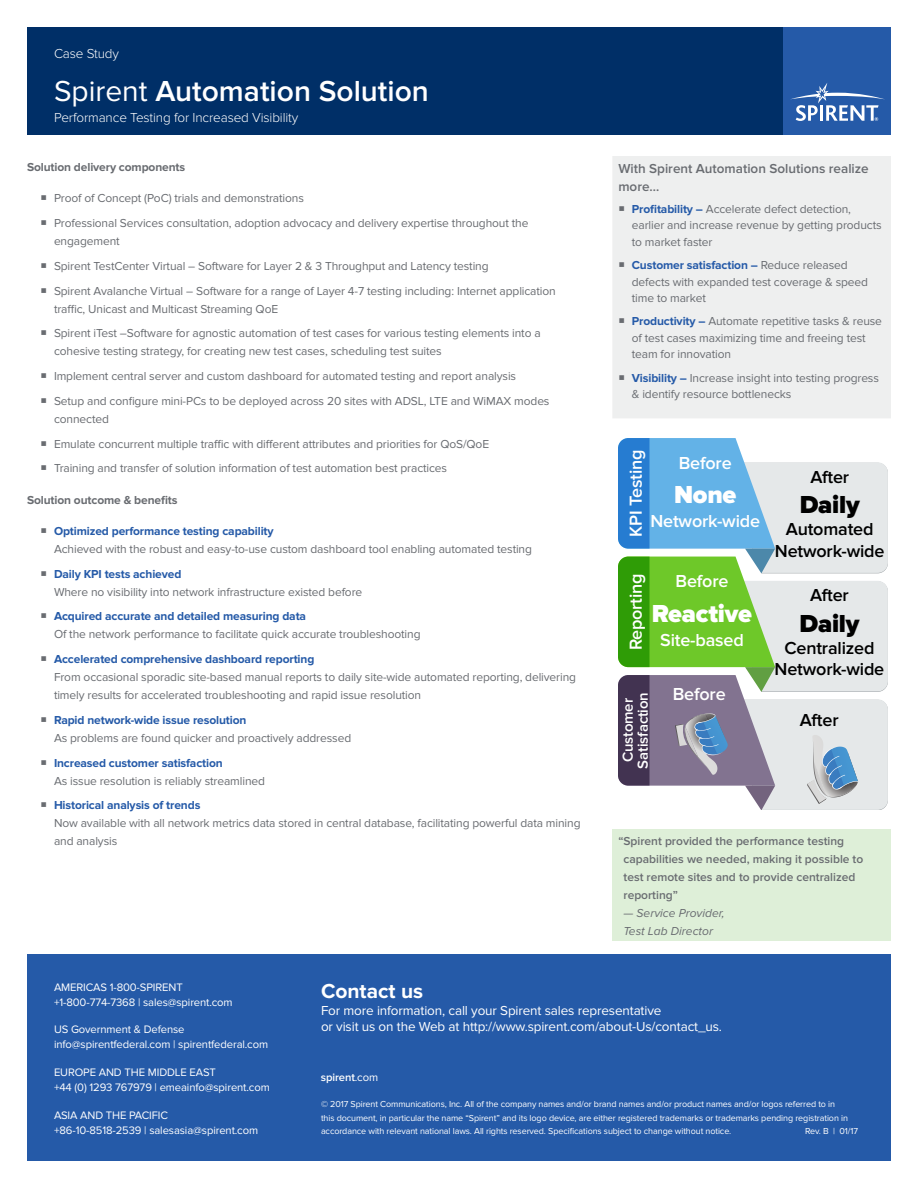
<style>
.page{position:relative;width:918px;height:1188px;background:#fff}
.page>*{position:absolute;margin:0;border:0;box-sizing:border-box;transform-origin:0 0}
.t1{font:600 30px "Proxima Nova";color:#fff}
.t2{font:900 25.5px "Proxima Nova";letter-spacing:-.01em;color:#fff}
.t3{font:900 25.5px "Proxima Nova";letter-spacing:-.01em;color:#000}
.t4{font:700 21px "Proxima Nova";color:#fff}
.t5{font:600 18px/21.6px "Proxima Nova";letter-spacing:-.01em;color:#000;text-align:center}
.t6{font:600 18px "Proxima Nova";letter-spacing:-.01em;color:#fff}
.t7{font:600 15px/15px "Proxima Nova";letter-spacing:-.01em;color:#fff;text-align:center}
.t8{font:13.5px/16.5px "Proxima Nova";letter-spacing:-.01em;color:#fff}
.t9{font:300 13.5px "Proxima Nova";letter-spacing:-.01em;color:#fff}
.t10{font:600 13.5px/18px "Proxima Nova";color:#696c71}
.t11{font:12px/24.8px "Proxima Nova";letter-spacing:-.01em;color:#696c71}
.t12{font:700 12px "Proxima Nova";letter-spacing:-.01em;color:#255aa8}
.t13{font:600 12px/18px "Proxima Nova";color:#696c71}
.t14{font:700 12px "Proxima Nova";letter-spacing:-.01em;color:#696c71}
.t15{font:italic 12px/18px "Proxima Nova";color:#696c71}
.t16{font:11.25px/15px "Proxima Nova";letter-spacing:-.01em;color:#fff}
.t17{font:600 11.25px "Proxima Nova";letter-spacing:-.01em;color:#fff}
.t18{font:9px/13.5px "Proxima Nova";letter-spacing:-.01em;color:#fff}
.s1{font-weight:400}
.s2{font-weight:700;color:#255aa8}
</style>
<div class="page">
<div style="left:27px;top:955px;width:864px;height:206px;background:#255aa8"></div>
<div style="left:27px;top:27px;width:864px;height:108px;background:#002f67"></div>
<div style="left:783px;top:27px;width:108px;height:108px;background:#255aa8"></div>
<svg style="left:790px;top:83px;width:95px;height:38px"></svg>
<div style="left:612px;top:156px;width:279px;height:262px;background:#eeefef"></div>
<div style="left:612px;top:830px;width:279px;height:111px;background:#deefd8"></div>
<svg style="left:618px;top:438px;width:270px;height:372px;background:#a8c3ba"></svg>
<svg style="left:619px;top:206px;width:5px;height:5px"></svg>
<svg style="left:619px;top:262px;width:5px;height:5px"></svg>
<svg style="left:619px;top:319px;width:5px;height:4px"></svg>
<svg style="left:619px;top:375px;width:5px;height:5px"></svg>
<p class="t9" style="left:54px;top:46px;width:67px">Case Study</p>
<h1 class="t1" style="left:54px;top:73px;width:376px"><span class="s1">Spirent</span> Automation Solution</h1>
<p class="t9" style="left:54px;top:109px;width:246px">Performance Testing for Increased Visibility</p>
<p class="t14" style="left:27px;top:161px;width:160px">Solution delivery components</p>
<p class="t11" style="left:54px;top:186px;width:476px">Proof of Concept (PoC) trials and demonstrations<br>Professional Services consultation, adoption advocacy and delivery expertise throughout the</p>
<p class="t11" style="left:54px;top:229px;width:503px">engagement<br>Spirent TestCenter Virtual – Software for Layer 2 &amp; 3 Throughput and Latency testing<br>Spirent Avalanche Virtual – Software for a range of Layer 4-7 testing including: Internet application</p>
<p class="t11" style="left:54px;top:297px;width:488px">traffic, Unicast and Multicast Streaming QoE<br>Spirent iTest –Software for agnostic automation of test cases for various testing elements into a</p>
<p class="t11" style="left:54px;top:339px;width:497px">cohesive testing strategy, for creating new test cases, scheduling test suites<br>Implement central server and custom dashboard for automated testing and report analysis<br>Setup and configure mini-PCs to be deployed across 20 sites with ADSL, LTE and WiMAX modes</p>
<p class="t11" style="left:54px;top:407px;width:437px">connected<br>Emulate concurrent multiple traffic with different attributes and priorities for QoS/QoE<br>Training and transfer of solution information of test automation best practices</p>
<p class="t14" style="left:27px;top:493px;width:152px">Solution outcome &amp; benefits</p>
<p class="t12" style="left:54px;top:524px;width:221px">Optimized performance testing capability</p>
<p class="t11" style="left:54px;top:537px;width:480px">Achieved with the robust and easy-to-use custom dashboard tool enabling automated testing</p>
<p class="t12" style="left:54px;top:567px;width:129px">Daily KPI tests achieved</p>
<p class="t11" style="left:54px;top:580px;width:310px">Where no visibility into network infrastructure existed before</p>
<p class="t12" style="left:54px;top:610px;width:254px">Acquired accurate and detailed measuring data</p>
<p class="t11" style="left:54px;top:622px;width:368px">Of the network performance to facilitate quick accurate troubleshooting</p>
<p class="t12" style="left:54px;top:652px;width:262px">Accelerated comprehensive dashboard reporting</p>
<p class="t11" style="left:54px;top:668px;width:524px;line-height:18px">From occasional sporadic site-based manual reports to daily site-wide automated reporting, delivering timely results for accelerated troubleshooting and rapid issue resolution</p>
<p class="t12" style="left:54px;top:713px;width:194px">Rapid network-wide issue resolution</p>
<p class="t11" style="left:54px;top:726px;width:299px">As problems are found quicker and proactively addressed</p>
<p class="t12" style="left:54px;top:756px;width:170px">Increased customer satisfaction</p>
<p class="t11" style="left:54px;top:769px;width:213px">As issue resolution is reliably streamlined</p>
<p class="t12" style="left:54px;top:799px;width:148px">Historical analysis of trends</p>
<p class="t11" style="left:54px;top:815px;width:528px;line-height:18px">Now available with all network metrics data stored in central database, facilitating powerful data mining and analysis</p>
<p class="t10" style="left:618px;top:159px;width:252px">With Spirent Automation Solutions realize more…</p>
<p class="t11" style="left:632px;top:201px;width:251px;line-height:16.5px"><span class="s2">Profitability –</span> Accelerate defect detection, earlier and increase revenue by getting products to market faster</p>
<p class="t11" style="left:632px;top:257px;width:238px;line-height:16.5px"><span class="s2">Customer satisfaction –</span> Reduce released defects with expanded test coverage &amp; speed time to market</p>
<p class="t11" style="left:632px;top:313px;width:252px;line-height:16.5px"><span class="s2">Productivity –</span> Automate repetitive tasks &amp; reuse of test cases maximizing time and freeing test team for innovation</p>
<p class="t11" style="left:632px;top:370px;width:249px;line-height:16.5px"><span class="s2">Visibility –</span> Increase insight into testing progress &amp; identify resource bottlenecks</p>
<h3 class="t6" style="left:625px;top:537px;width:89px;rotate:-90deg">KPI Testing</h3>
<h3 class="t6" style="left:679px;top:452px;width:54px">Before</h3>
<h2 class="t2" style="left:674px;top:480px;width:64px">None</h2>
<h3 class="t6" style="left:650px;top:511px;width:111px">Network-wide</h3>
<h3 class="t6" style="left:625px;top:650px;width:79px;rotate:-90deg">Reporting</h3>
<h3 class="t6" style="left:676px;top:571px;width:54px">Before</h3>
<h2 class="t2" style="left:652px;top:599px;width:102px">Reactive</h2>
<h3 class="t6" style="left:660px;top:629px;width:85px">Site-based</h3>
<p class="t7" style="left:621px;top:769px;width:78px;rotate:-90deg">Customer<br>Satisfaction</p>
<h3 class="t6" style="left:673px;top:683px;width:54px">Before</h3>
<h3 class="t5" style="left:810px;top:466px;width:40px">After</h3>
<h2 class="t3" style="left:800px;top:490px;width:61px">Daily</h2>
<h3 class="t5" style="left:775px;top:519px;width:111px">Automated<br>Network-wide</h3>
<h3 class="t5" style="left:810px;top:585px;width:40px">After</h3>
<h2 class="t3" style="left:800px;top:609px;width:61px">Daily</h2>
<h3 class="t5" style="left:775px;top:637px;width:111px">Centralized<br>Network-wide</h3>
<h3 class="t5" style="left:800px;top:710px;width:40px">After</h3>
<p class="t13" style="left:624px;top:832px;width:241px;text-indent:-5px">“Spirent provided the performance testing capabilities we needed, making it possible to test remote sites and to provide centralized reporting”</p>
<p class="t15" style="left:624px;top:905px;width:103px">— Service Provider,<br>Test Lab Director</p>
<p class="t16" style="left:54px;top:980px;width:180px">AMERICAS 1-800-SPIRENT +1-800-774-7368 | sales@spirent.com</p>
<p class="t16" style="left:54px;top:1022px;width:216px">US Government &amp; Defense info@spirentfederal.com | spirentfederal.com</p>
<p class="t16" style="left:54px;top:1065px;width:217px">EUROPE AND THE MIDDLE EAST<br>+44 (0) 1293 767979 | emeainfo@spirent.com</p>
<p class="t16" style="left:54px;top:1108px;width:206px">ASIA AND THE PACIFIC +86-10-8518-2539 | salesasia@spirent.com</p>
<h3 class="t4" style="left:321px;top:979px;width:104px">Contact us</h3>
<p class="t8" style="left:321px;top:1002px;width:403px">For more information, call your Spirent sales representative<br>or visit us on the Web at http://www.spirent.com/about-Us/contact_us.</p>
<p class="t17" style="left:321px;top:1071px;width:59px">spirent<span class="s1">.com</span></p>
<p class="t18" style="left:321px;top:1097px;width:529px">© 2017 Spirent Communications, Inc. All of the company names and/or brand names and/or product names and/or logos referred to in this document, in particular the name “Spirent” and its logo device, are either registered trademarks or trademarks pending registration in accordance with relevant national laws. All rights reserved. Specifications subject to change without notice.</p>
<p class="t18" style="left:805px;top:1124px;width:54px">Rev. B | 01/17</p>
</div>
